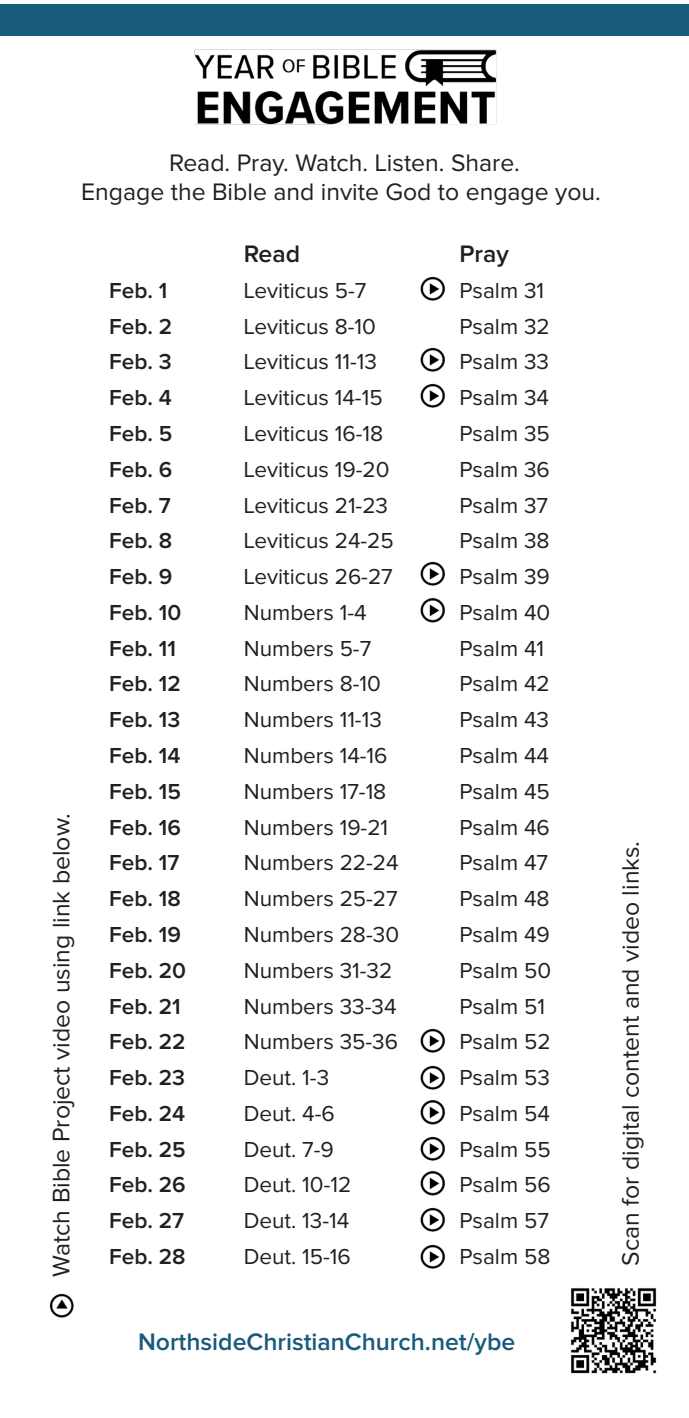
<style>
.page{position:relative;width:689px;height:1418px;background:#fff}
.page>*{position:absolute;margin:0;border:0;box-sizing:border-box;transform-origin:0 0}
.t1{font:24.75px "Proxima Nova";color:#231f20}
.t2{font:600 24.75px "Proxima Nova";color:#185a7c}
.t3{font:600 24.75px "Proxima Nova";color:#231f20}
.t4{font:22.5px "Proxima Nova";color:#231f20}
.t5{font:600 22.5px "Proxima Nova";color:#231f20}
</style>
<div class="page">
<div style="left:0;top:4px;width:688px;height:32px;background:#185a7c"></div>
<img style="left:194px;top:49px;width:303px;height:76px">
<img style="left:570px;top:1288px;width:87px;height:86px">
<img style="left:49px;top:1293px;width:25px;height:25px">
<img style="left:420px;top:276px;width:25px;height:25px">
<img style="left:420px;top:347px;width:25px;height:25px">
<img style="left:420px;top:383px;width:25px;height:25px">
<img style="left:420px;top:561px;width:25px;height:25px">
<img style="left:420px;top:598px;width:25px;height:25px">
<img style="left:420px;top:1028px;width:25px;height:25px">
<img style="left:420px;top:1065px;width:25px;height:25px">
<img style="left:420px;top:1100px;width:25px;height:25px">
<img style="left:420px;top:1136px;width:25px;height:25px">
<img style="left:420px;top:1171px;width:25px;height:25px">
<img style="left:420px;top:1207px;width:25px;height:25px">
<img style="left:420px;top:1244px;width:25px;height:25px">
<p class="t1" style="left:169px;top:151px;width:352px">Read. Pray. Watch. Listen. Share.</p>
<p class="t1" style="left:81px;top:181px;width:521px">Engage the Bible and invite God to engage you.</p>
<p class="t1" style="left:50px;top:1277px;width:465px;rotate:-90deg">Watch Bible Project video using link below.</p>
<p class="t3" style="left:244px;top:242px;width:58px">Read</p>
<p class="t3" style="left:459px;top:242px;width:51px">Pray</p>
<p class="t5" style="left:109px;top:280px;width:60px">Feb. 1</p>
<p class="t4" style="left:244px;top:280px;width:124px">Leviticus 5-7</p>
<p class="t4" style="left:459px;top:280px;width:86px">Psalm 31</p>
<p class="t5" style="left:109px;top:316px;width:64px">Feb. 2</p>
<p class="t4" style="left:244px;top:316px;width:134px">Leviticus 8-10</p>
<p class="t4" style="left:459px;top:316px;width:92px">Psalm 32</p>
<p class="t5" style="left:109px;top:351px;width:64px">Feb. 3</p>
<p class="t4" style="left:244px;top:351px;width:135px">Leviticus 11-13</p>
<p class="t4" style="left:459px;top:351px;width:91px">Psalm 33</p>
<p class="t5" style="left:109px;top:387px;width:64px">Feb. 4</p>
<p class="t4" style="left:244px;top:387px;width:140px">Leviticus 14-15</p>
<p class="t4" style="left:459px;top:387px;width:91px">Psalm 34</p>
<p class="t5" style="left:109px;top:423px;width:65px">Feb. 5</p>
<p class="t4" style="left:244px;top:423px;width:141px">Leviticus 16-18</p>
<p class="t4" style="left:459px;top:423px;width:92px">Psalm 35</p>
<p class="t5" style="left:109px;top:459px;width:65px">Feb. 6</p>
<p class="t4" style="left:244px;top:459px;width:147px">Leviticus 19-20</p>
<p class="t4" style="left:459px;top:459px;width:92px">Psalm 36</p>
<p class="t5" style="left:109px;top:495px;width:63px">Feb. 7</p>
<p class="t4" style="left:244px;top:495px;width:146px">Leviticus 21-23</p>
<p class="t4" style="left:459px;top:495px;width:90px">Psalm 37</p>
<p class="t5" style="left:109px;top:530px;width:64px">Feb. 8</p>
<p class="t4" style="left:244px;top:530px;width:151px">Leviticus 24-25</p>
<p class="t4" style="left:459px;top:530px;width:92px">Psalm 38</p>
<p class="t5" style="left:109px;top:566px;width:65px">Feb. 9</p>
<p class="t4" style="left:244px;top:566px;width:150px">Leviticus 26-27</p>
<p class="t4" style="left:459px;top:566px;width:92px">Psalm 39</p>
<p class="t5" style="left:109px;top:602px;width:73px">Feb. 10</p>
<p class="t4" style="left:244px;top:602px;width:124px">Numbers 1-4</p>
<p class="t4" style="left:459px;top:602px;width:92px">Psalm 40</p>
<p class="t5" style="left:109px;top:638px;width:68px">Feb. 11</p>
<p class="t4" style="left:244px;top:638px;width:129px">Numbers 5-7</p>
<p class="t4" style="left:459px;top:638px;width:86px">Psalm 41</p>
<p class="t5" style="left:109px;top:673px;width:73px">Feb. 12</p>
<p class="t4" style="left:244px;top:673px;width:139px">Numbers 8-10</p>
<p class="t4" style="left:459px;top:673px;width:92px">Psalm 42</p>
<p class="t5" style="left:109px;top:709px;width:72px">Feb. 13</p>
<p class="t4" style="left:244px;top:709px;width:139px">Numbers 11-13</p>
<p class="t4" style="left:459px;top:709px;width:91px">Psalm 43</p>
<p class="t5" style="left:109px;top:745px;width:73px">Feb. 14</p>
<p class="t4" style="left:244px;top:745px;width:145px">Numbers 14-16</p>
<p class="t4" style="left:459px;top:745px;width:91px">Psalm 44</p>
<p class="t5" style="left:109px;top:781px;width:73px">Feb. 15</p>
<p class="t4" style="left:244px;top:781px;width:144px">Numbers 17-18</p>
<p class="t4" style="left:459px;top:781px;width:92px">Psalm 45</p>
<p class="t5" style="left:109px;top:817px;width:73px">Feb. 16</p>
<p class="t4" style="left:244px;top:817px;width:146px">Numbers 19-21</p>
<p class="t4" style="left:459px;top:817px;width:92px">Psalm 46</p>
<p class="t5" style="left:109px;top:852px;width:72px">Feb. 17</p>
<p class="t4" style="left:244px;top:852px;width:156px">Numbers 22-24</p>
<p class="t4" style="left:459px;top:852px;width:90px">Psalm 47</p>
<p class="t5" style="left:109px;top:888px;width:73px">Feb. 18</p>
<p class="t4" style="left:244px;top:888px;width:155px">Numbers 25-27</p>
<p class="t4" style="left:459px;top:888px;width:92px">Psalm 48</p>
<p class="t5" style="left:109px;top:924px;width:73px">Feb. 19</p>
<p class="t4" style="left:244px;top:924px;width:157px">Numbers 28-30</p>
<p class="t4" style="left:459px;top:924px;width:92px">Psalm 49</p>
<p class="t5" style="left:109px;top:960px;width:78px">Feb. 20</p>
<p class="t4" style="left:244px;top:960px;width:150px">Numbers 31-32</p>
<p class="t4" style="left:459px;top:960px;width:93px">Psalm 50</p>
<p class="t5" style="left:109px;top:995px;width:73px">Feb. 21</p>
<p class="t4" style="left:244px;top:995px;width:154px">Numbers 33-34</p>
<p class="t4" style="left:459px;top:995px;width:87px">Psalm 51</p>
<p class="t5" style="left:109px;top:1031px;width:78px">Feb. 22</p>
<p class="t4" style="left:244px;top:1031px;width:156px">Numbers 35-36</p>
<p class="t4" style="left:459px;top:1031px;width:93px">Psalm 52</p>
<p class="t5" style="left:109px;top:1067px;width:77px">Feb. 23</p>
<p class="t4" style="left:244px;top:1067px;width:87px">Deut. 1-3</p>
<p class="t4" style="left:459px;top:1067px;width:92px">Psalm 53</p>
<p class="t5" style="left:109px;top:1103px;width:77px">Feb. 24</p>
<p class="t4" style="left:244px;top:1103px;width:93px">Deut. 4-6</p>
<p class="t4" style="left:459px;top:1103px;width:92px">Psalm 54</p>
<p class="t5" style="left:109px;top:1139px;width:78px">Feb. 25</p>
<p class="t4" style="left:244px;top:1139px;width:92px">Deut. 7-9</p>
<p class="t4" style="left:459px;top:1139px;width:93px">Psalm 55</p>
<p class="t5" style="left:109px;top:1174px;width:78px">Feb. 26</p>
<p class="t4" style="left:244px;top:1174px;width:109px">Deut. 10-12</p>
<p class="t4" style="left:459px;top:1174px;width:93px">Psalm 56</p>
<p class="t5" style="left:109px;top:1210px;width:76px">Feb. 27</p>
<p class="t4" style="left:244px;top:1210px;width:107px">Deut. 13-14</p>
<p class="t4" style="left:459px;top:1210px;width:91px">Psalm 57</p>
<p class="t5" style="left:109px;top:1246px;width:78px">Feb. 28</p>
<p class="t4" style="left:244px;top:1246px;width:109px">Deut. 15-16</p>
<p class="t4" style="left:459px;top:1246px;width:92px">Psalm 58</p>
<p class="t1" style="left:619px;top:1265px;width:426px;rotate:-90deg">Scan for digital content and video links.</p>
<p class="t2" style="left:138px;top:1330px;width:378px">NorthsideChristianChurch.net/ybe</p>
</div>
